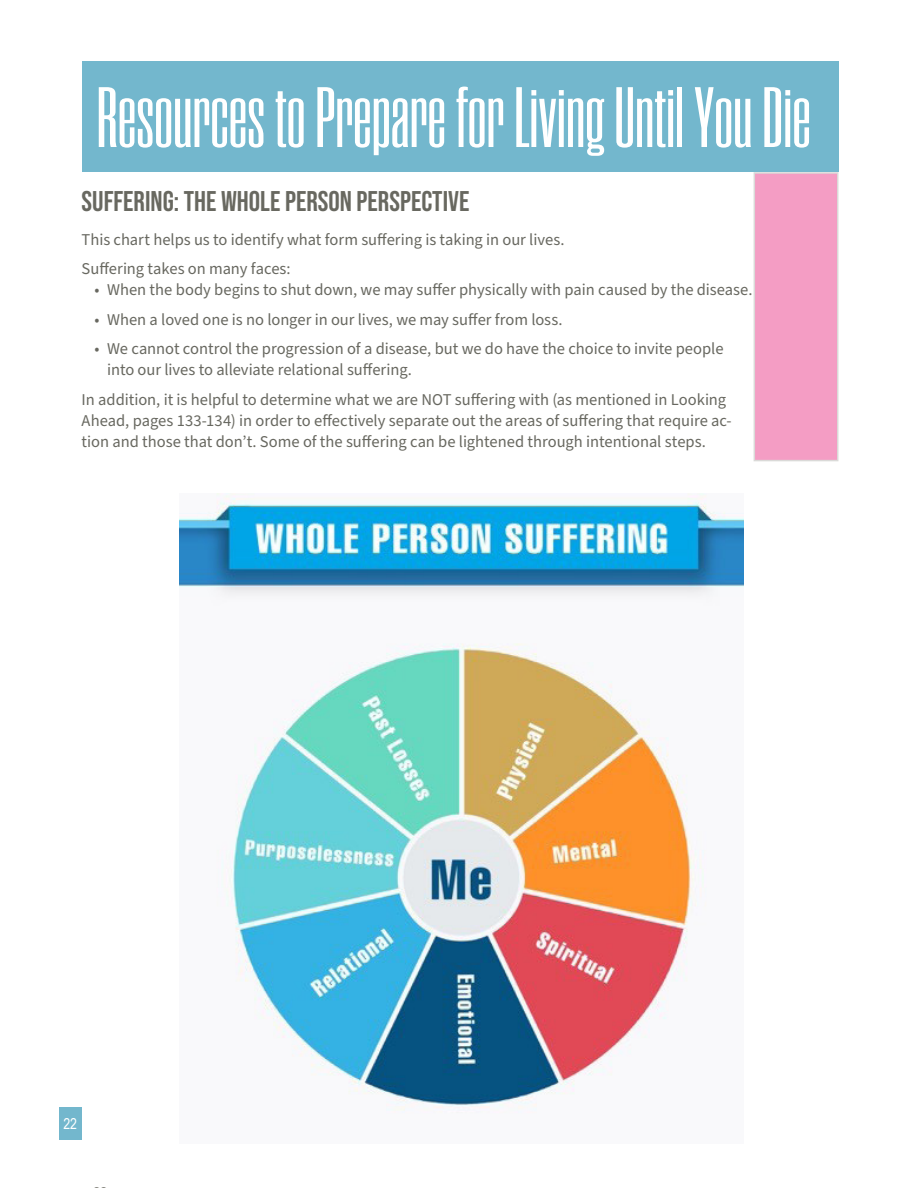
<style>
.page{position:relative;width:918px;height:1188px;background:#fff}
.page>*{position:absolute;margin:0;border:0;box-sizing:border-box;transform-origin:0 0}
._57_Content_gray_Ram{font:600 85.5px "Rama Gothic C";color:#fff;scale:1.25 1}
._19_Content_gray_Beb{font:28.5px "Bebas Neue";color:#686860}
._9_Content_gray_Sour{font:16.5px/21px "Source Sans Pro";letter-spacing:-.005em;color:#686860}
._51_Content_gray_C_R{font:15px "Arial Narrow";color:#fff}
</style>
<div class="page">
<div style="left:82px;top:62px;width:756px;height:110px;background:#73b7cd"></div>
<div style="left:754px;top:172px;width:84px;height:289px;background:#f49dc4;border:2px solid #dadad8"></div>
<img style="left:180px;top:493px;width:563px;height:620px">
<div style="left:59px;top:1107px;width:23px;height:33px;background:#73b7cd"></div>
<p class="_57_Content_gray_Ram" style="left:97px;top:79px;width:573px">Resources to Prepare for Living Until You Die</p>
<p class="_19_Content_gray_Beb" style="left:82px;top:185px;width:389px">SUFFERING: THE WHOLE PERSON PERSPECTIVE</p>
<p class="_9_Content_gray_Sour" style="left:82px;top:229px;width:484px">This chart helps us to identify what form suffering is taking in our lives.</p>
<p class="_9_Content_gray_Sour" style="left:82px;top:259px;width:211px">Suffering takes on many faces:</p>
<p class="_9_Content_gray_Sour" style="left:94px;top:280px;width:660px">• When the body begins to shut down, we may suffer physically with pain caused by the disease.</p>
<p class="_9_Content_gray_Sour" style="left:94px;top:309px;width:470px">• When a loved one is no longer in our lives, we may suffer from loss.</p>
<p class="_9_Content_gray_Sour" style="left:107px;top:339px;width:618px;text-indent:-13px">• We cannot control the progression of a disease, but we do have the choice to invite people into our lives to alleviate relational suffering.</p>
<p class="_9_Content_gray_Sour" style="left:82px;top:389px;width:652px">In addition, it is helpful to determine what we are NOT suffering with (as mentioned in Looking<br>Ahead, pages 133-134) in order to effectively separate out the areas of suffering that require ac&shy;tion and those that don’t. Some of the suffering can be lightened through intentional steps.</p>
<p class="_51_Content_gray_C_R" style="left:63px;top:1113px;width:15px">22</p>
</div>
